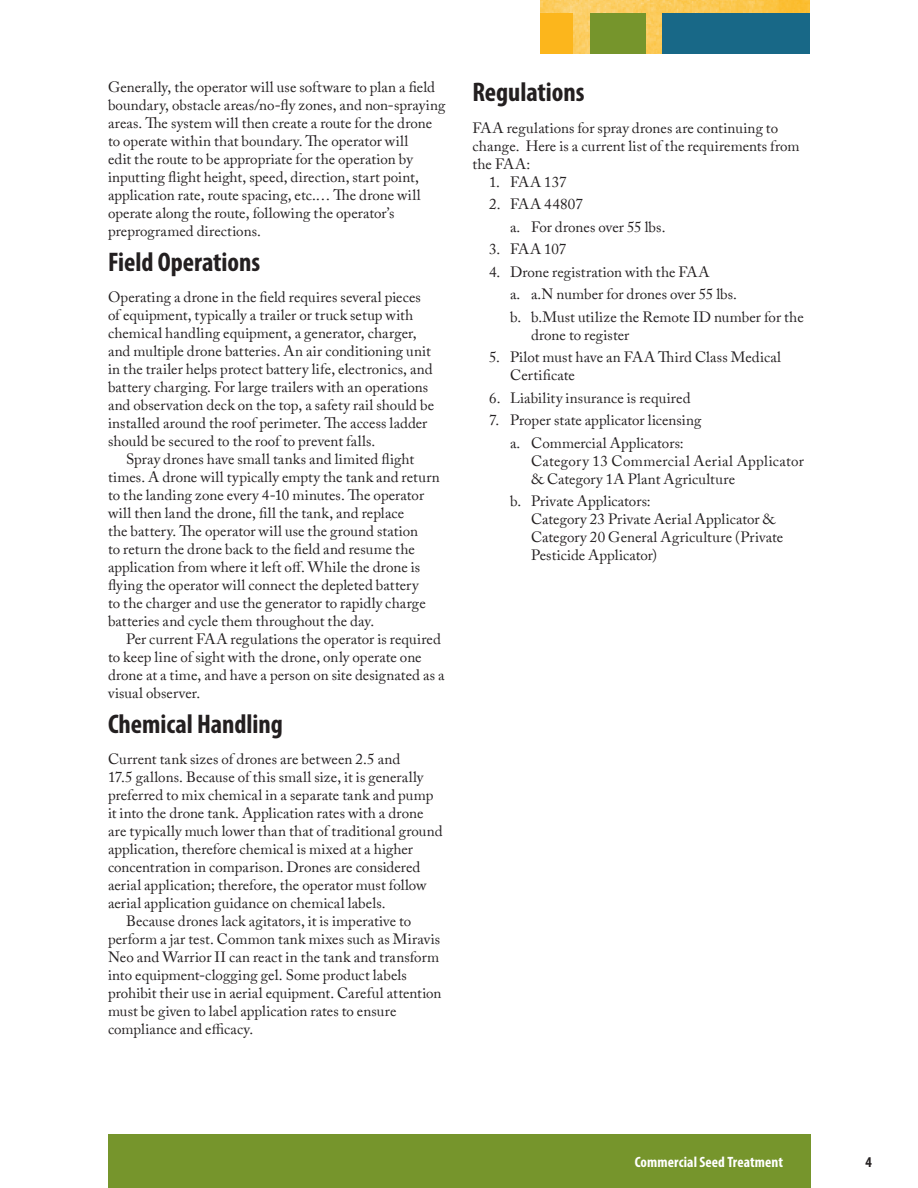
<style>
.page{position:relative;width:918px;height:1188px;background:#fff}
.page>*{position:absolute;margin:0;border:0;box-sizing:border-box;transform-origin:0 0}
.t1{font:700 condensed 27px "Myriad Pro";color:#231f20}
.t2{font:15px/18px "Adobe Caslon Pro";letter-spacing:.005em;color:#231f20}
.t3{font:700 condensed 15px "Myriad Pro";letter-spacing:.005em;color:#fff}
.t4{font:700 condensed 15px "Myriad Pro";color:#231f20}
</style>
<div class="page">
<img style="left:540px;top:0;width:270px;height:54px">
<div style="left:662px;top:14px;width:148px;height:40px;background:#186887"></div>
<div style="left:590px;top:14px;width:55px;height:40px;background:#76952c"></div>
<div style="left:540px;top:14px;width:32px;height:40px;background:#fcb61c"></div>
<div style="left:108px;top:1134px;width:702px;height:54px;background:#76952c"></div>
<p class="t2" style="left:108px;top:78px;width:339px">Generally, the operator will use software to plan a field boundary, obstacle areas/no-fly zones, and non-spraying areas. The system will then create a route for the drone to operate within that boundary. The operator will<br>edit the route to be appropriate for the operation by inputting flight height, speed, direction, start point, application rate, route spacing, etc.… The drone will operate along the route, following the operator’s preprogramed directions.</p>
<h1 class="t1" style="left:108px;top:245px;width:154px">Field Operations</h1>
<p class="t2" style="left:108px;top:288px;width:328px">Operating a drone in the field requires several pieces of equipment, typically a trailer or truck setup with chemical handling equipment, a generator, charger, and multiple drone batteries. An air conditioning unit in the trailer helps protect battery life, electronics, and battery charging. For large trailers with an operations and observation deck on the top, a safety rail should be installed around the roof perimeter. The access ladder should be secured to the roof to prevent falls.</p>
<p class="t2" style="left:108px;top:450px;width:333px;text-indent:18px">Spray drones have small tanks and limited flight times. A drone will typically empty the tank and return to the landing zone every 4-10 minutes. The operator will then land the drone, fill the tank, and replace<br>the battery. The operator will use the ground station<br>to return the drone back to the field and resume the application from where it left off. While the drone is flying the operator will connect the depleted battery<br>to the charger and use the generator to rapidly charge batteries and cycle them throughout the day.</p>
<p class="t2" style="left:108px;top:630px;width:338px;text-indent:18px">Per current FAA regulations the operator is required to keep line of sight with the drone, only operate one drone at a time, and have a person on site designated as a visual observer.</p>
<h1 class="t1" style="left:108px;top:707px;width:176px">Chemical Handling</h1>
<p class="t2" style="left:108px;top:750px;width:294px">Current tank sizes of drones are between 2.5 and</p>
<p class="t2" style="left:108px;top:768px;width:317px">17.5 gallons. Because of this small size, it is generally</p>
<p class="t2" style="left:108px;top:786px;width:327px">preferred to mix chemical in a separate tank and pump</p>
<p class="t2" style="left:108px;top:804px;width:317px">it into the drone tank. Application rates with a drone</p>
<p class="t2" style="left:108px;top:822px;width:336px">are typically much lower than that of traditional ground</p>
<p class="t2" style="left:108px;top:840px;width:307px">application, therefore chemical is mixed at a higher</p>
<p class="t2" style="left:108px;top:858px;width:314px">concentration in comparison. Drones are considered</p>
<p class="t2" style="left:108px;top:876px;width:320px">aerial application; therefore, the operator must follow</p>
<p class="t2" style="left:108px;top:894px;width:279px">aerial application guidance on chemical labels.</p>
<p class="t2" style="left:126px;top:912px;width:287px">Because drones lack agitators, it is imperative to</p>
<p class="t2" style="left:108px;top:930px;width:334px">perform a jar test. Common tank mixes such as Miravis</p>
<p class="t2" style="left:108px;top:948px;width:333px">Neo and Warrior II can react in the tank and transform</p>
<p class="t2" style="left:108px;top:966px;width:300px">into equipment-clogging gel. Some product labels</p>
<p class="t2" style="left:108px;top:984px;width:335px">prohibit their use in aerial equipment. Careful attention</p>
<p class="t2" style="left:108px;top:1002px;width:290px">must be given to label application rates to ensure</p>
<p class="t2" style="left:108px;top:1020px;width:147px">compliance and efficacy.</p>
<h1 class="t1" style="left:472px;top:75px;width:114px">Regulations</h1>
<p class="t2" style="left:472px;top:119px;width:329px">FAA regulations for spray drones are continuing to change. Here is a current list of the requirements from the FAA:</p>
<p class="t2" style="left:489px;top:173px;width:79px">1. FAA 137</p>
<p class="t2" style="left:510px;top:193px;width:157px;line-height:22.5px;text-indent:-21px">2. FAA 44807<br>a. For drones over 55 lbs.</p>
<p class="t2" style="left:489px;top:240px;width:79px">3. FAA 107</p>
<p class="t2" style="left:510px;top:260px;width:295px;line-height:22.5px;text-indent:-21px">4. Drone registration with the FAA<br>a. a.N number for drones over 55 lbs.<br>b. b.Must utilize the Remote ID number for the</p>
<p class="t2" style="left:531px;top:326px;width:100px">drone to register</p>
<p class="t2" style="left:510px;top:348px;width:273px;text-indent:-21px">5. Pilot must have an FAA Third Class Medical<br>Certificate</p>
<p class="t2" style="left:489px;top:389px;width:203px">6. Liability insurance is required</p>
<p class="t2" style="left:489px;top:409px;width:214px;line-height:22.5px;text-align:center">7. Proper state applicator licensing a. Commercial Applicators:</p>
<p class="t2" style="left:531px;top:452px;width:275px">Category 13 Commercial Aerial Applicator &amp; Category 1A Plant Agriculture</p>
<p class="t2" style="left:531px;top:492px;width:254px;text-indent:-21px">b. Private Applicators:<br>Category 23 Private Aerial Applicator &amp;<br>Category 20 General Agriculture (Private<br>Pesticide Applicator)</p>
<p class="t3" style="left:635px;top:1152px;width:150px">Commercial Seed Treatment</p>
<p class="t4" style="left:865px;top:1152px;width:8px">4</p>
</div>
